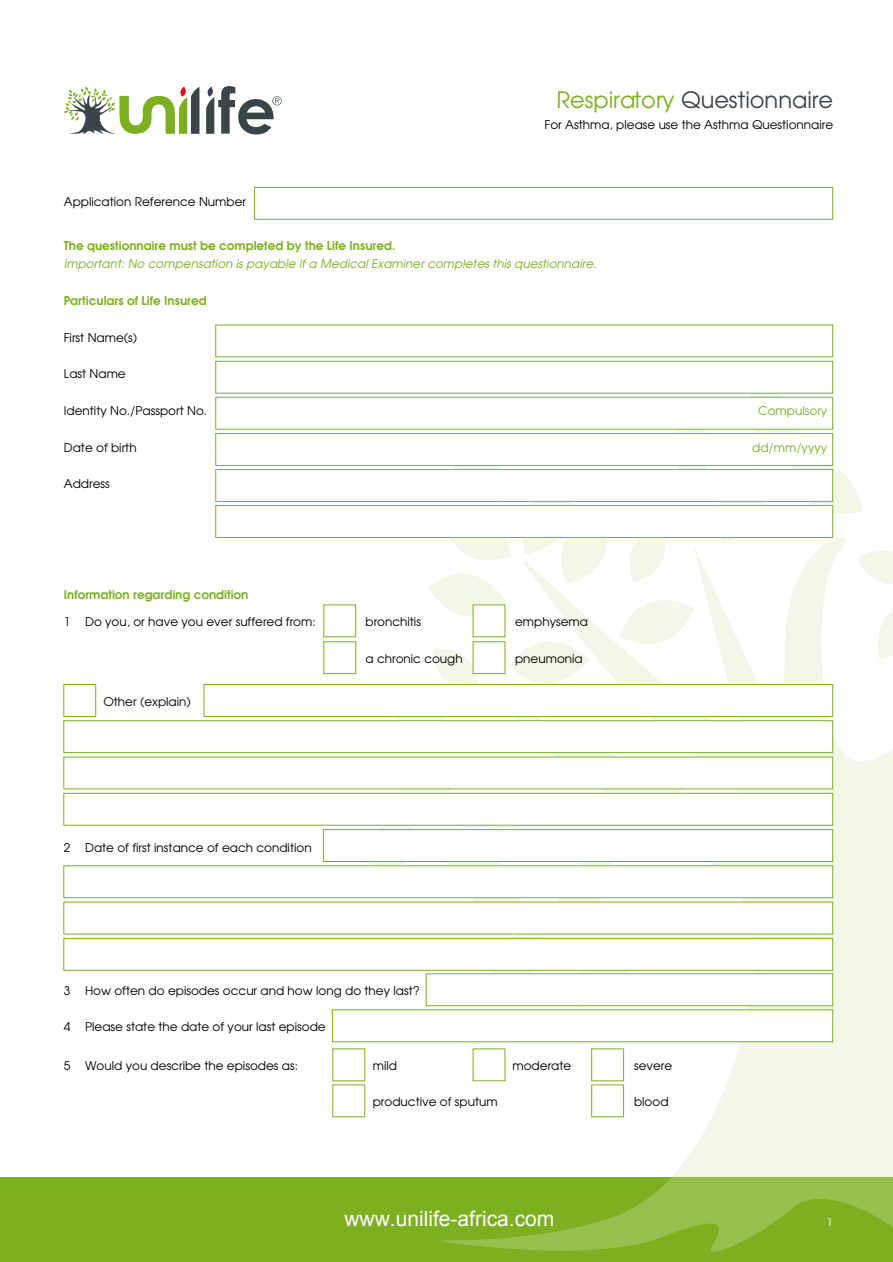
<style>
.page{position:relative;width:893px;height:1262px;background:#fff}
.page>*{position:absolute;margin:0;border:0;box-sizing:border-box;transform-origin:0 0}
.t1{font:22.5px "Avant Garde";color:#3b4549}
.t2{font:21px "Arial";color:#fff}
.t3{font:12px "Avant Garde";color:#000}
.t4{font:600 12px "Avant Garde";color:#7cb021}
.t5{font:italic 12px "Avant Garde";color:#7cb021}
.t6{font:12px "Avant Garde";color:#7cb021}
.t7{font:10.5px "Avant Garde";color:#fff}
.s1{color:#7cb021}
</style>
<div class="page">
<svg style="left:409px;top:1006px;width:483px;height:172px"></svg>
<svg style="left:353px;top:381px;width:539px;height:625px"></svg>
<div style="left:0;top:1178px;width:892px;height:84px;background:#7cb021"></div>
<svg style="left:442px;top:1178px;width:450px;height:74px"></svg>
<svg style="left:64px;top:86px;width:218px;height:49px"></svg>
<div style="left:254px;top:187px;width:579px;height:33px;background:#fff;border:1px solid #7cb021"></div>
<div style="left:215px;top:397px;width:618px;height:32px;background:#fff;border:1px solid #7cb021"></div>
<div style="left:215px;top:361px;width:618px;height:32px;background:#fff;border:1px solid #7cb021"></div>
<div style="left:215px;top:433px;width:618px;height:33px;background:#fff;border:1px solid #7cb021"></div>
<div style="left:215px;top:469px;width:618px;height:33px;background:#fff;border:1px solid #7cb021"></div>
<div style="left:215px;top:505px;width:618px;height:33px;background:#fff;border:1px solid #7cb021"></div>
<div style="left:323px;top:604px;width:33px;height:33px;background:#fff"></div>
<div style="left:323px;top:641px;width:33px;height:33px;background:#fff;border:1px solid #7cb021"></div>
<div style="left:472px;top:604px;width:33px;height:33px;background:#fff"></div>
<div style="left:472px;top:641px;width:33px;height:33px;background:#fff;border:1px solid #7cb021"></div>
<div style="left:63px;top:684px;width:33px;height:33px;background:#fff;border:1px solid #7cb021"></div>
<div style="left:203px;top:684px;width:630px;height:33px;background:#fff;border:1px solid #7cb021"></div>
<div style="left:426px;top:973px;width:407px;height:33px;background:#fff;border:1px solid #7cb021"></div>
<div style="left:332px;top:1009px;width:501px;height:33px;background:#fff;border:1px solid #7cb021"></div>
<div style="left:472px;top:1048px;width:33px;height:33px;background:#fff"></div>
<div style="left:591px;top:1048px;width:33px;height:33px;background:#fff;border:1px solid #7cb021"></div>
<div style="left:591px;top:1084px;width:33px;height:33px;background:#fff;border:1px solid #7cb021"></div>
<div style="left:63px;top:720px;width:770px;height:33px;background:#fff;border:1px solid #7cb021"></div>
<div style="left:63px;top:756px;width:770px;height:33px;background:#fff"></div>
<div style="left:63px;top:793px;width:770px;height:32px;background:#fff;border:1px solid #7cb021"></div>
<div style="left:323px;top:829px;width:510px;height:33px;background:#fff;border:1px solid #7cb021"></div>
<div style="left:63px;top:865px;width:770px;height:33px;background:#fff;border:1px solid #7cb021"></div>
<div style="left:63px;top:901px;width:770px;height:33px;background:#fff"></div>
<div style="left:63px;top:938px;width:770px;height:32px;background:#fff;border:1px solid #7cb021"></div>
<p class="t3" style="left:64px;top:194px;width:184px">Application Reference Number</p>
<h1 class="t1" style="left:556px;top:86px;width:278px"><span class="s1">Respiratory</span> Questionnaire</h1>
<p class="t3" style="left:544px;top:117px;width:290px">For Asthma, please use the Asthma Questionnaire</p>
<p class="t4" style="left:64px;top:237px;width:333px">The questionnaire must be completed by the Life Insured.</p>
<p class="t5" style="left:64px;top:256px;width:534px">Important: No compensation is payable if a Medical Examiner completes this questionnaire.</p>
<p class="t4" style="left:64px;top:293px;width:144px">Particulars of Life Insured</p>
<p class="t3" style="left:64px;top:330px;width:75px">First Name(s)</p>
<p class="t3" style="left:64px;top:366px;width:63px">Last Name</p>
<p class="t3" style="left:64px;top:403px;width:145px">Identity No./Passport No.</p>
<p class="t6" style="left:758px;top:403px;width:71px">Compulsory</p>
<p class="t3" style="left:64px;top:440px;width:74px">Date of birth</p>
<p class="t6" style="left:752px;top:440px;width:77px">dd/mm/yyyy</p>
<p class="t3" style="left:64px;top:476px;width:48px">Address</p>
<p class="t4" style="left:64px;top:586px;width:186px">Information regarding condition</p>
<p class="t3" style="left:64px;top:614px;width:253px">1 Do you, or have you ever suffered from:</p>
<p class="t3" style="left:365px;top:614px;width:57px">bronchitis</p>
<p class="t3" style="left:515px;top:614px;width:74px">emphysema</p>
<p class="t3" style="left:365px;top:651px;width:99px">a chronic cough</p>
<p class="t3" style="left:515px;top:651px;width:69px">pneumonia</p>
<p class="t3" style="left:103px;top:693px;width:89px">Other (explain)</p>
<p class="t3" style="left:64px;top:840px;width:249px">2 Date of first instance of each condition</p>
<p class="t3" style="left:64px;top:983px;width:357px">3 How often do episodes occur and how long do they last?</p>
<p class="t3" style="left:64px;top:1019px;width:263px">4 Please state the date of your last episode</p>
<p class="t3" style="left:64px;top:1057px;width:236px">5 Would you describe the episodes as:</p>
<p class="t3" style="left:373px;top:1057px;width:26px">mild</p>
<p class="t3" style="left:512px;top:1057px;width:60px">moderate</p>
<p class="t3" style="left:634px;top:1057px;width:40px">severe</p>
<p class="t3" style="left:373px;top:1094px;width:126px">productive of sputum</p>
<p class="t3" style="left:634px;top:1094px;width:36px">blood</p>
<h2 class="t2" style="left:344px;top:1204px;width:212px">www.unilife-africa.com</h2>
<p class="t7" style="left:826px;top:1216px;width:7px">1</p>
</div>
